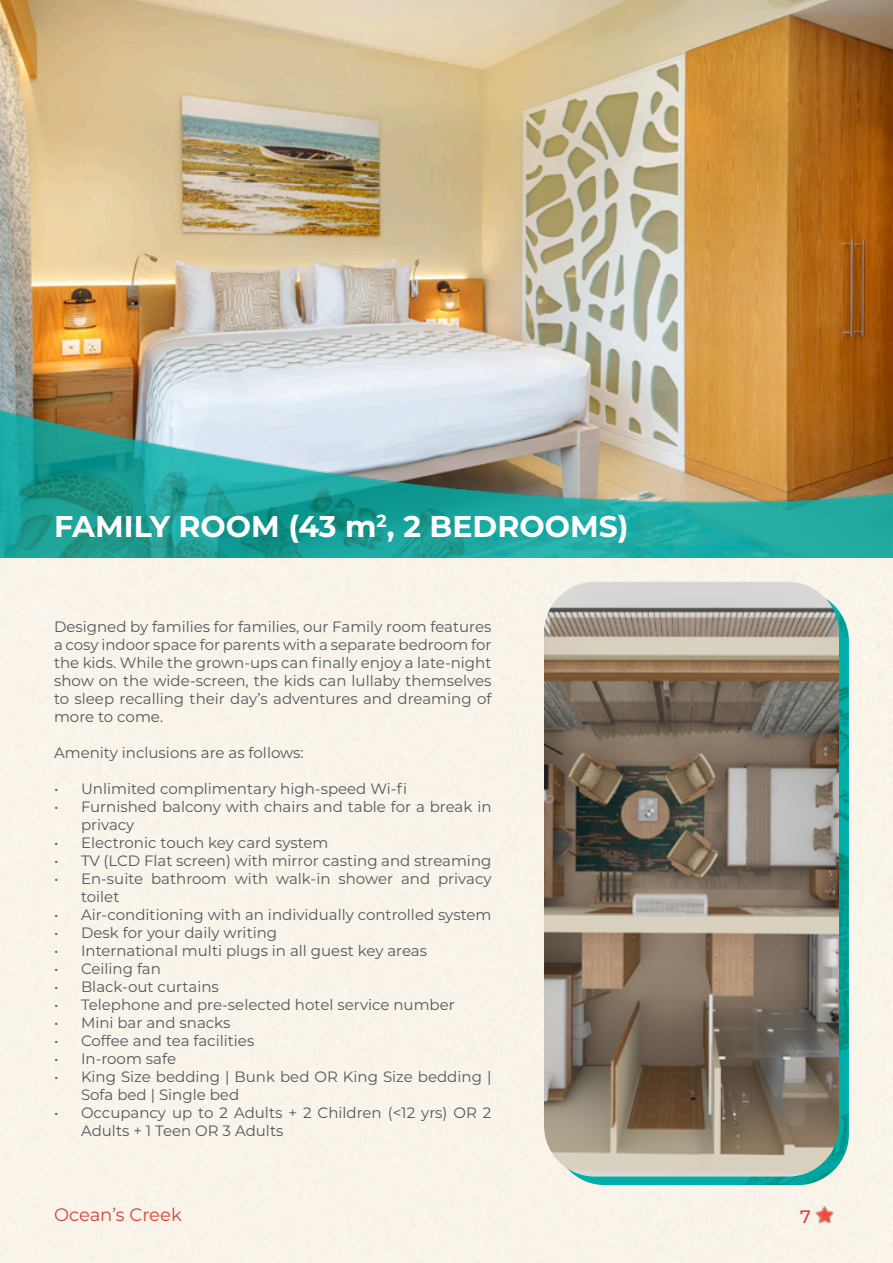
<style>
.page{position:relative;width:893px;height:1263px;background:#fff}
.page>*{position:absolute;margin:0;border:0;box-sizing:border-box;transform-origin:0 0}
.t1{font:700 30px "Montserrat";color:#fff}
.t2{font:18px "Montserrat";color:#d74238}
.t3{font:500 18px "Montserrat";color:#d74238}
.t4{font:15px/18px "Montserrat";color:#51585d}
</style>
<div class="page">
<img style="left:814px;top:1205px;width:20px;height:20px">
<img style="left:0;top:0;width:893px;height:407px">
<img style="left:0;top:407px;width:893px;height:151px">
<img style="left:554px;top:590px;width:295px;height:595px">
<img style="left:544px;top:582px;width:295px;height:594px">
<p class="t1" style="left:54px;top:505px;width:576px">FAMILY ROOM (43 m<sup>2</sup>, 2 BEDROOMS)</p>
<p class="t4" style="left:54px;top:617px;width:439px;text-align:justify">Designed by families for families, our Family room features a cosy indoor space for parents with a separate bedroom for the kids. While the grown-ups can finally enjoy a late-night show on the wide-screen, the kids can lullaby themselves to sleep recalling their day’s adventures and dreaming of more to come.</p>
<p class="t4" style="left:54px;top:743px;width:251px">Amenity inclusions are as follows:</p>
<p class="t4" style="left:54px;top:779px;width:355px">• Unlimited complimentary high-speed Wi-fi</p>
<p class="t4" style="left:81px;top:797px;width:412px;text-indent:-27px">• Furnished balcony with chairs and table for a break in privacy</p>
<p class="t4" style="left:54px;top:833px;width:276px">• Electronic touch key card system</p>
<p class="t4" style="left:54px;top:851px;width:439px">• TV (LCD Flat screen) with mirror casting and streaming</p>
<p class="t4" style="left:81px;top:869px;width:412px;text-indent:-27px">• En-suite bathroom with walk-in shower and privacy toilet</p>
<p class="t4" style="left:54px;top:905px;width:439px">• Air-conditioning with an individually controlled system</p>
<p class="t4" style="left:54px;top:923px;width:225px">• Desk for your daily writing</p>
<p class="t4" style="left:54px;top:941px;width:375px">• International multi plugs in all guest key areas</p>
<p class="t4" style="left:54px;top:959px;width:108px">• Ceiling fan</p>
<p class="t4" style="left:54px;top:977px;width:166px">• Black-out curtains</p>
<p class="t4" style="left:54px;top:995px;width:402px">• Telephone and pre-selected hotel service number</p>
<p class="t4" style="left:54px;top:1013px;width:178px">• Mini bar and snacks</p>
<p class="t4" style="left:54px;top:1031px;width:202px">• Coffee and tea facilities</p>
<p class="t4" style="left:54px;top:1049px;width:124px">• In-room safe</p>
<p class="t4" style="left:81px;top:1067px;width:412px;text-indent:-27px">• King Size bedding | Bunk bed OR King Size bedding |<br>Sofa bed | Single bed</p>
<p class="t4" style="left:81px;top:1103px;width:412px;text-indent:-27px">• Occupancy up to 2 Adults + 2 Children (&lt;12 yrs) OR 2<br>Adults + 1 Teen OR 3 Adults</p>
<p class="t2" style="left:54px;top:1202px;width:129px">Ocean’s Creek</p>
<p class="t3" style="left:800px;top:1204px;width:12px">7</p>
</div>
